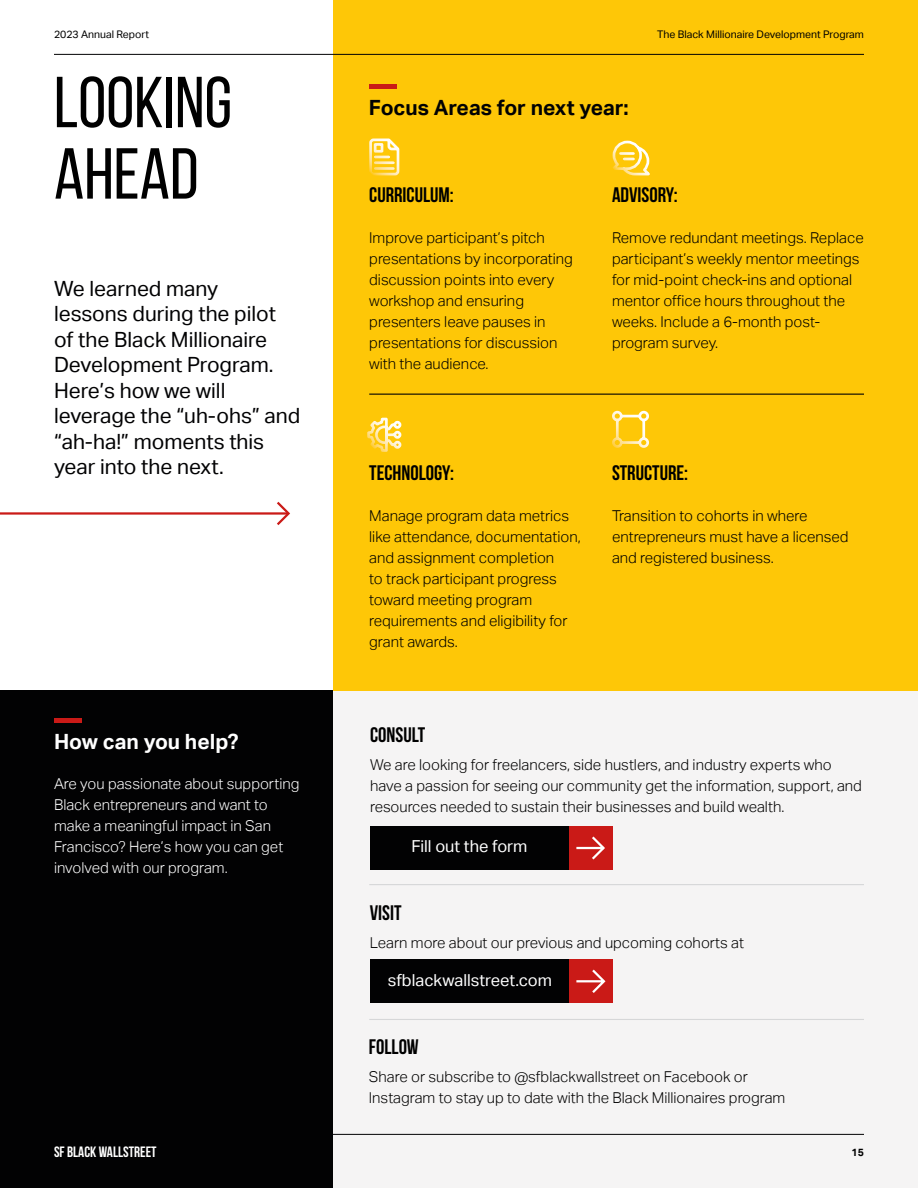
<style>
.page{position:relative;width:918px;height:1188px;background:#fff}
.page>*{position:absolute;margin:0;border:0;box-sizing:border-box;transform-origin:0 0}
.t1{font:72px/71.4px "Bebas Neue";color:#000}
.t2{font:21px/25.5px "Aktiv Grotesk";color:#020203}
.t3{font:700 21px "Bebas Neue";color:#000}
.t4{font:700 21px "Aktiv Grotesk";color:#020203}
.t5{font:700 21px "Aktiv Grotesk";color:#fff}
.t6{font:16.5px "Aktiv Grotesk";color:#fff}
.t7{font:300 15px/21px "Aktiv Grotesk";color:#000}
.t8{font:300 15px/21px "Aktiv Grotesk";color:#fff}
.t9{font:700 15px "Bebas Neue";color:#fff}
.t10{font:10.5px "Aktiv Grotesk";color:#000}
.t11{font:700 10.5px "Aktiv Grotesk";color:#000}
</style>
<div class="page">
<div style="left:333px;top:690px;width:585px;height:498px;background:#f5f4f4"></div>
<div style="left:0;top:690px;width:333px;height:498px;background:#020203"></div>
<div style="left:333px;top:0;width:585px;height:690px;background:#fec707"></div>
<div style="left:369px;top:84px;width:27px;height:5px;background:#ca1a17"></div>
<div style="left:54px;top:718px;width:27px;height:5px;background:#ca1a17"></div>
<hr style="left:369px;top:394px;width:495px;height:1px;background:#020203">
<hr style="left:369px;top:884px;width:495px;height:1px;background:#d6d7d8">
<hr style="left:369px;top:1019px;width:495px;height:1px;background:#d6d7d8">
<div style="left:370px;top:960px;width:200px;height:43px;background:#020203"></div>
<div style="left:570px;top:960px;width:43px;height:43px;background:#ca1a17"></div>
<svg style="left:576px;top:969px;width:30px;height:24px"></svg>
<svg style="left:369px;top:138px;width:31px;height:38px"></svg>
<svg style="left:367px;top:417px;width:35px;height:35px"></svg>
<svg style="left:612px;top:140px;width:38px;height:36px"></svg>
<svg style="left:612px;top:410px;width:37px;height:38px"></svg>
<hr style="left:0;top:512px;width:288px;height:3px;background:#ca1a17">
<svg style="left:274px;top:501px;width:16px;height:24px"></svg>
<div style="left:370px;top:826px;width:199px;height:44px;background:#020203"></div>
<div style="left:569px;top:826px;width:43px;height:44px;background:#ca1a17"></div>
<svg style="left:576px;top:836px;width:29px;height:24px"></svg>
<hr style="left:54px;top:1134px;width:810px;height:1px;background:#020203">
<hr style="left:54px;top:54px;width:810px;height:1px;background:#020203">
<p class="t10" style="left:54px;top:28px;width:97px">2023 Annual Report</p>
<p class="t10" style="left:657px;top:28px;width:208px">The Black Millionaire Development Program</p>
<h1 class="t1" style="left:54px;top:66px;width:180px">LOOKING<br>AHEAD</h1>
<h2 class="t2" style="left:54px;top:276px;width:248px">We learned many<br>lessons during the pilot of the Black Millionaire<br>Development Program.<br>Here’s how we will leverage the “uh-ohs” and “ah-ha!” moments this year into the next.</h2>
<h2 class="t5" style="left:54px;top:729px;width:186px">How can you help?</h2>
<p class="t8" style="left:54px;top:773px;width:247px">Are you passionate about supporting<br>Black entrepreneurs and want to make a meaningful impact in San<br>Francisco? Here’s how you can get involved with our program.</p>
<p class="t9" style="left:54px;top:1143px;width:104px">SF BLACK WALLSTREET</p>
<h2 class="t4" style="left:369px;top:95px;width:261px">Focus Areas for next year:</h2>
<h2 class="t3" style="left:369px;top:183px;width:86px">CURRICULUM:</h2>
<p class="t7" style="left:369px;top:227px;width:205px">Improve participant’s pitch presentations by incorporating discussion points into every workshop and ensuring presenters leave pauses in presentations for discussion with the audience.</p>
<h2 class="t3" style="left:612px;top:183px;width:67px">ADVISORY:</h2>
<p class="t7" style="left:612px;top:227px;width:253px">Remove redundant meetings. Replace participant’s weekly mentor meetings for mid-point check-ins and optional mentor office hours throughout the weeks. Include a 6-month post&shy;program survey.</p>
<h2 class="t3" style="left:369px;top:461px;width:86px">TECHNOLOGY:</h2>
<p class="t7" style="left:369px;top:505px;width:213px">Manage program data metrics like attendance, documentation, and assignment completion<br>to track participant progress toward meeting program requirements and eligibility for grant awards.</p>
<h2 class="t3" style="left:612px;top:461px;width:78px">STRUCTURE:</h2>
<p class="t7" style="left:612px;top:505px;width:238px">Transition to cohorts in where entrepreneurs must have a licensed and registered business.</p>
<h2 class="t3" style="left:370px;top:723px;width:57px">CONSULT</h2>
<p class="t7" style="left:370px;top:754px;width:493px">We are looking for freelancers, side hustlers, and industry experts who have a passion for seeing our community get the information, support, and resources needed to sustain their businesses and build wealth.</p>
<p class="t6" style="left:412px;top:837px;width:117px">Fill out the form</p>
<h2 class="t3" style="left:370px;top:901px;width:33px">VISIT</h2>
<p class="t7" style="left:370px;top:932px;width:376px">Learn more about our previous and upcoming cohorts at</p>
<p class="t6" style="left:388px;top:970px;width:166px">sfblackwallstreet.com</p>
<h2 class="t3" style="left:369px;top:1035px;width:51px">FOLLOW</h2>
<p class="t7" style="left:369px;top:1066px;width:418px">Share or subscribe to @sfblackwallstreet on Facebook or<br>Instagram to stay up to date with the Black Millionaires program</p>
<p class="t11" style="left:852px;top:1146px;width:14px">15</p>
</div>
